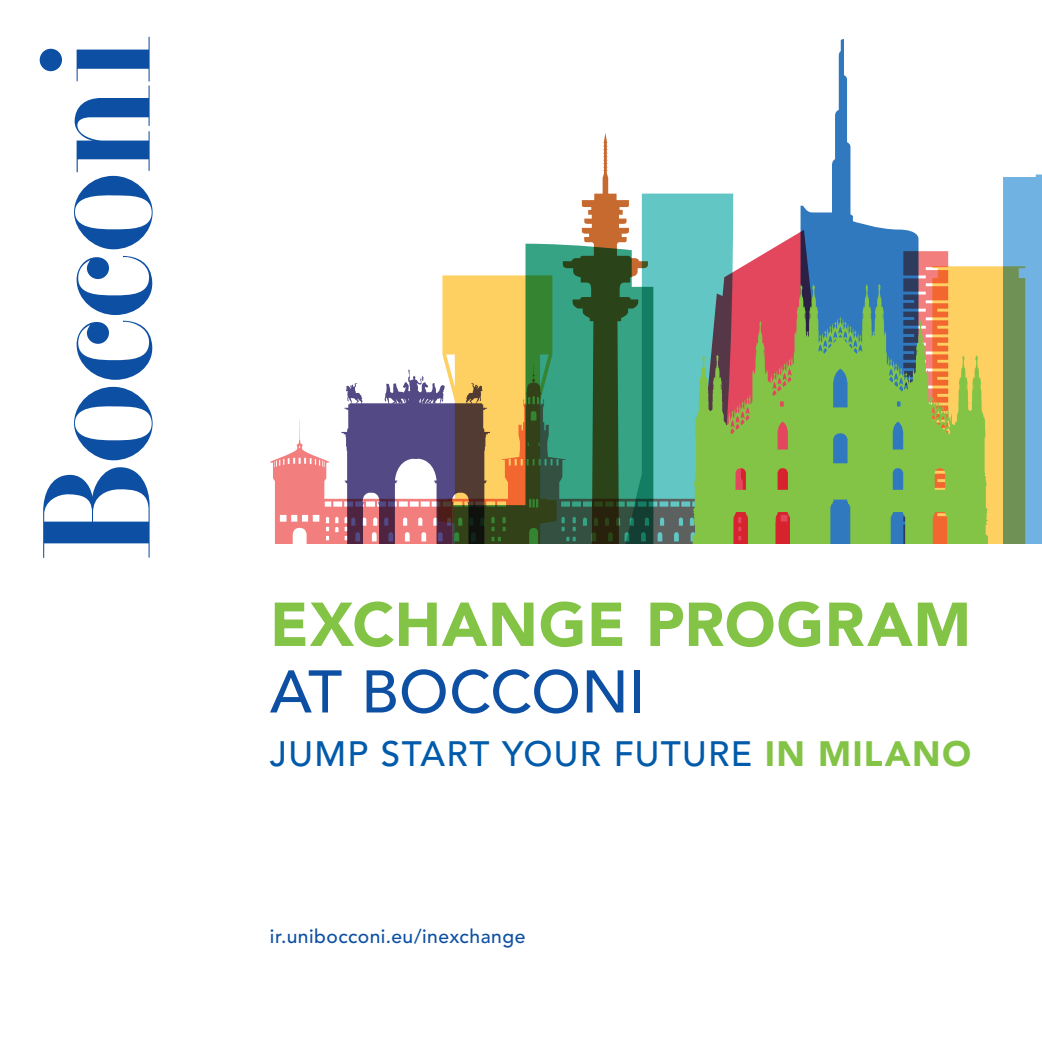
<style>
.page{position:relative;width:1042px;height:1042px;background:#fff}
.page>*{position:absolute;margin:0;border:0;box-sizing:border-box;transform-origin:0 0}
.t1{font:900 61.25px "Avenir LT Std";letter-spacing:.01em;color:#83c447}
.t2{font:500 59.5px "Avenir LT Std";letter-spacing:.005em;color:#0d50a3}
.t3{font:500 35px "Avenir LT Std";letter-spacing:.04em;color:#015aaa}
.t4{font:500 19.25px "Avenir LT Std";letter-spacing:.025em;color:#0d50a3}
.s1{font-weight:900;color:#83c447}
</style>
<div class="page">
<svg style="left:43px;top:467px;width:107px;height:91px"></svg>
<svg style="left:74px;top:387px;width:79px;height:73px"></svg>
<svg style="left:76px;top:321px;width:77px;height:59px"></svg>
<svg style="left:76px;top:256px;width:77px;height:59px"></svg>
<svg style="left:40px;top:37px;width:113px;height:213px"></svg>
<svg style="left:815px;top:39px;width:88px;height:245px"></svg>
<div style="left:525px;top:244px;width:38px;height:119px;background:#36a384"></div>
<svg style="left:903px;top:174px;width:139px;height:369px"></svg>
<svg style="left:442px;top:275px;width:114px;height:88px;background:#c9be5b"></svg>
<svg style="left:563px;top:133px;width:252px;height:230px"></svg>
<svg style="left:270px;top:363px;width:422px;height:180px"></svg>
<svg style="left:692px;top:284px;width:296px;height:259px;background:#8ea65b"></svg>
<p class="t1" style="left:270px;top:587px;width:703px">EXCHANGE PROGRAM</p>
<p class="t2" style="left:270px;top:657px;width:377px">AT BOCCONI</p>
<p class="t3" style="left:270px;top:734px;width:702px">JUMP START YOUR FUTURE <span class="s1">IN MILANO</span></p>
<p class="t4" style="left:270px;top:925px;width:257px">ir.unibocconi.eu/inexchange</p>
</div>
